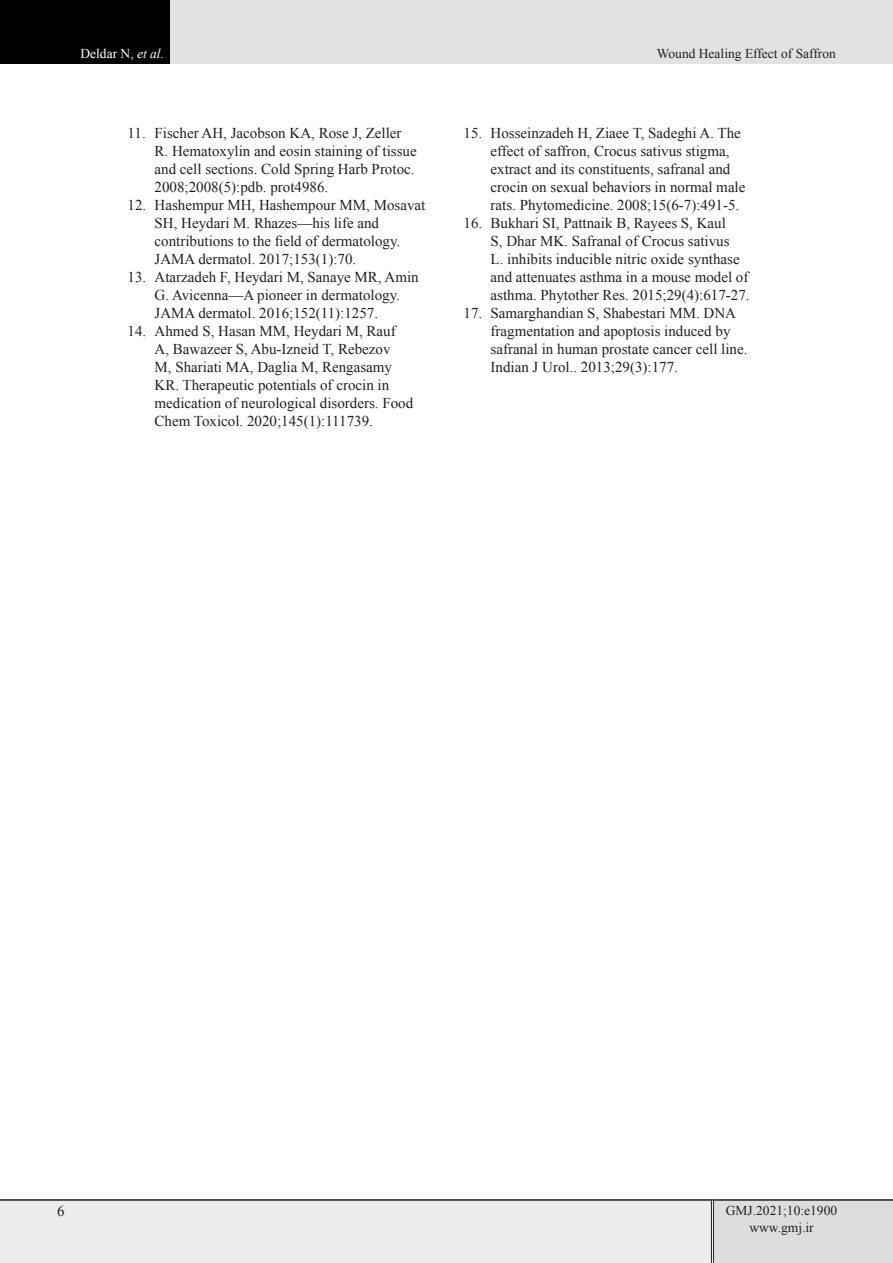
<style>
.page{position:relative;width:893px;height:1263px;background:#fff}
.page>*{position:absolute;margin:0;border:0;box-sizing:border-box;transform-origin:0 0}
.t1{font:15px/18px "Times New Roman";color:#231f20}
.t2{font:13.5px/16.2px "Times New Roman";color:#231f20;text-align:center}
.t3{font:13.5px "Times New Roman";color:#fff}
.s1{font-style:italic}
</style>
<div class="page">
<div style="left:0;top:1200px;width:712px;height:63px;background:#ececee"></div>
<div style="left:712px;top:1200px;width:181px;height:63px;background:#dcdddf"></div>
<hr style="left:711px;top:1201px;width:3px;height:62px;background:#fff">
<hr style="left:711px;top:1201px;width:1px;height:62px;background:#231f20">
<hr style="left:713px;top:1201px;width:1px;height:62px;background:#231f20">
<hr style="left:0;top:1199px;width:712px;height:2px;background:#231f20">
<hr style="left:712px;top:1199px;width:181px;height:2px;background:#231f20">
<div style="left:0;top:0;width:170px;height:64px;background:#000"></div>
<div style="left:170px;top:0;width:723px;height:64px;background:#e1e2e4"></div>
<p class="t3" style="left:80px;top:44px;width:85px">Deldar N, <span class="s1">et al.</span></p>
<p class="t2" style="left:657px;top:45px;width:181px">Wound Healing Effect of Saffron</p>
<p class="t1" style="left:155px;top:123px;width:264px;text-indent:-27px">11. Fischer AH, Jacobson KA, Rose J, Zeller R. Hematoxylin and eosin staining of tissue and cell sections. Cold Spring Harb Protoc.<br>2008;2008(5):pdb. prot4986.</p>
<p class="t1" style="left:155px;top:195px;width:272px;text-indent:-27px">12. Hashempur MH, Hashempour MM, Mosavat SH, Heydari M. Rhazes—his life and contributions to the field of dermatology.<br>JAMA dermatol. 2017;153(1):70.</p>
<p class="t1" style="left:155px;top:267px;width:266px;text-indent:-27px">13. Atarzadeh F, Heydari M, Sanaye MR, Amin<br>G. Avicenna—A pioneer in dermatology.<br>JAMA dermatol. 2016;152(11):1257.</p>
<p class="t1" style="left:155px;top:321px;width:260px;text-indent:-27px">14. Ahmed S, Hasan MM, Heydari M, Rauf A, Bawazeer S, Abu-Izneid T, Rebezov<br>M, Shariati MA, Daglia M, Rengasamy KR. Therapeutic potentials of crocin in medication of neurological disorders. Food Chem Toxicol. 2020;145(1):111739.</p>
<p class="t1" style="left:490px;top:123px;width:256px;text-indent:-27px">15. Hosseinzadeh H, Ziaee T, Sadeghi A. The effect of saffron, Crocus sativus stigma, extract and its constituents, safranal and crocin on sexual behaviors in normal male rats. Phytomedicine. 2008;15(6-7):491-5.</p>
<p class="t1" style="left:490px;top:213px;width:261px;text-indent:-27px">16. Bukhari SI, Pattnaik B, Rayees S, Kaul<br>S, Dhar MK. Safranal of Crocus sativus<br>L. inhibits inducible nitric oxide synthase and attenuates asthma in a mouse model of asthma. Phytother Res. 2015;29(4):617-27.</p>
<p class="t1" style="left:490px;top:303px;width:259px;text-indent:-27px">17. Samarghandian S, Shabestari MM. DNA fragmentation and apoptosis induced by safranal in human prostate cancer cell line.<br>Indian J Urol.. 2013;29(3):177.</p>
<p class="t1" style="left:57px;top:1202px;width:9px">6</p>
<p class="t2" style="left:726px;top:1202px;width:113px">GMJ.2021;10:e1900 www.gmj.ir</p>
</div>
